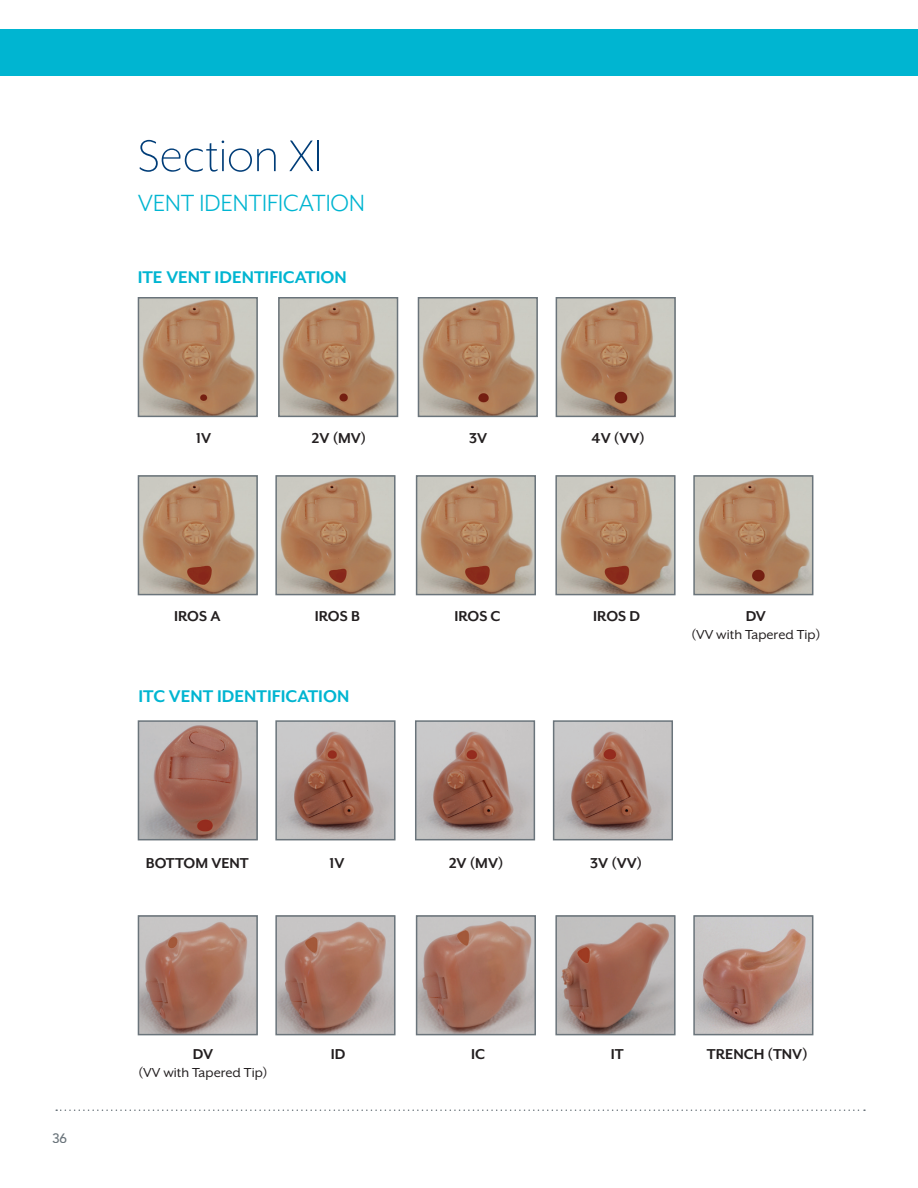
<style>
.page{position:relative;width:918px;height:1188px;background:#fff}
.page>*{position:absolute;margin:0;border:0;box-sizing:border-box;transform-origin:0 0}
.t1{font:300 51px "Mr Eaves XL San OT";color:#003d78}
.t2{font:27px "Mr Eaves XL San OT";color:#00b5d1}
.t3{font:700 19.5px "Mr Eaves XL San OT";color:#00b5d1}
.t4{font:700 16.5px "Mr Eaves XL San OT";color:#231f20}
.t5{font:15px "Mr Eaves XL San OT";color:#231f20}
.t6{font:13.5px "Avenir LT SLI Std Medium";color:#6a747b}
</style>
<div class="page">
<div style="left:0;top:29px;width:918px;height:47px;background:#00b5d1"></div>
<svg style="left:56px;top:1109px;width:809px;height:2px"></svg>
<img style="left:281px;top:300px;width:114px;height:114px">
<div style="left:278px;top:297px;width:120px;height:120px;border:2px solid #6a747b"></div>
<img style="left:419px;top:478px;width:114px;height:114px">
<div style="left:416px;top:475px;width:120px;height:120px;border:2px solid #6a747b"></div>
<img style="left:278px;top:723px;width:115px;height:114px">
<div style="left:275px;top:720px;width:121px;height:120px;border:2px solid #6a747b"></div>
<img style="left:419px;top:918px;width:114px;height:114px">
<div style="left:416px;top:915px;width:120px;height:120px;border:2px solid #6a747b"></div>
<img style="left:141px;top:300px;width:114px;height:114px">
<div style="left:138px;top:297px;width:120px;height:120px;border:2px solid #6a747b"></div>
<img style="left:278px;top:478px;width:115px;height:114px">
<div style="left:275px;top:475px;width:121px;height:120px;border:2px solid #6a747b"></div>
<img style="left:278px;top:918px;width:115px;height:114px">
<div style="left:275px;top:915px;width:121px;height:120px;border:2px solid #6a747b"></div>
<img style="left:141px;top:478px;width:114px;height:114px">
<div style="left:138px;top:475px;width:120px;height:120px;border:2px solid #6a747b"></div>
<img style="left:141px;top:723px;width:114px;height:114px">
<div style="left:138px;top:720px;width:120px;height:120px;border:2px solid #6a747b"></div>
<img style="left:141px;top:918px;width:114px;height:114px">
<div style="left:138px;top:915px;width:120px;height:120px;border:2px solid #6a747b"></div>
<img style="left:421px;top:300px;width:114px;height:114px">
<div style="left:418px;top:297px;width:120px;height:120px;border:2px solid #6a747b"></div>
<img style="left:558px;top:478px;width:115px;height:114px">
<div style="left:555px;top:475px;width:121px;height:120px;border:2px solid #6a747b"></div>
<img style="left:418px;top:723px;width:114px;height:114px">
<div style="left:415px;top:720px;width:120px;height:120px;border:2px solid #6a747b"></div>
<img style="left:558px;top:918px;width:115px;height:114px">
<div style="left:555px;top:915px;width:121px;height:120px;border:2px solid #6a747b"></div>
<img style="left:559px;top:300px;width:114px;height:114px">
<div style="left:556px;top:297px;width:120px;height:120px;border:2px solid #6a747b"></div>
<img style="left:696px;top:478px;width:114px;height:114px">
<div style="left:693px;top:475px;width:120px;height:120px;border:2px solid #6a747b"></div>
<img style="left:556px;top:723px;width:114px;height:114px">
<div style="left:553px;top:720px;width:120px;height:120px;border:2px solid #6a747b"></div>
<img style="left:696px;top:918px;width:114px;height:114px">
<div style="left:693px;top:915px;width:120px;height:120px;border:2px solid #6a747b"></div>
<p class="t6" style="left:52px;top:1130px;width:17px">36</p>
<h1 class="t1" style="left:138px;top:130px;width:186px">Section XI</h1>
<h2 class="t2" style="left:138px;top:189px;width:229px">VENT IDENTIFICATION</h2>
<p class="t3" style="left:138px;top:266px;width:211px">ITE VENT IDENTIFICATION</p>
<p class="t4" style="left:196px;top:429px;width:16px">1V</p>
<p class="t4" style="left:312px;top:429px;width:56px">2V (MV)</p>
<p class="t4" style="left:469px;top:429px;width:20px">3V</p>
<p class="t4" style="left:592px;top:429px;width:55px">4V (VV)</p>
<p class="t4" style="left:174px;top:607px;width:48px">IROS A</p>
<p class="t4" style="left:315px;top:607px;width:47px">IROS B</p>
<p class="t4" style="left:454px;top:607px;width:48px">IROS C</p>
<p class="t4" style="left:593px;top:607px;width:48px">IROS D</p>
<p class="t4" style="left:746px;top:607px;width:22px">DV</p>
<p class="t5" style="left:691px;top:627px;width:131px">(VV with Tapered Tip)</p>
<p class="t3" style="left:138px;top:685px;width:213px">ITC VENT IDENTIFICATION</p>
<p class="t4" style="left:146px;top:854px;width:104px">BOTTOM VENT</p>
<p class="t4" style="left:330px;top:854px;width:16px">1V</p>
<p class="t4" style="left:449px;top:854px;width:56px">2V (MV)</p>
<p class="t4" style="left:590px;top:854px;width:54px">3V (VV)</p>
<p class="t4" style="left:193px;top:1045px;width:22px">DV</p>
<p class="t5" style="left:139px;top:1065px;width:131px">(VV with Tapered Tip)</p>
<p class="t4" style="left:331px;top:1045px;width:16px">ID</p>
<p class="t4" style="left:471px;top:1045px;width:15px">IC</p>
<p class="t4" style="left:611px;top:1045px;width:14px">IT</p>
<p class="t4" style="left:707px;top:1045px;width:102px">TRENCH (TNV)</p>
</div>
